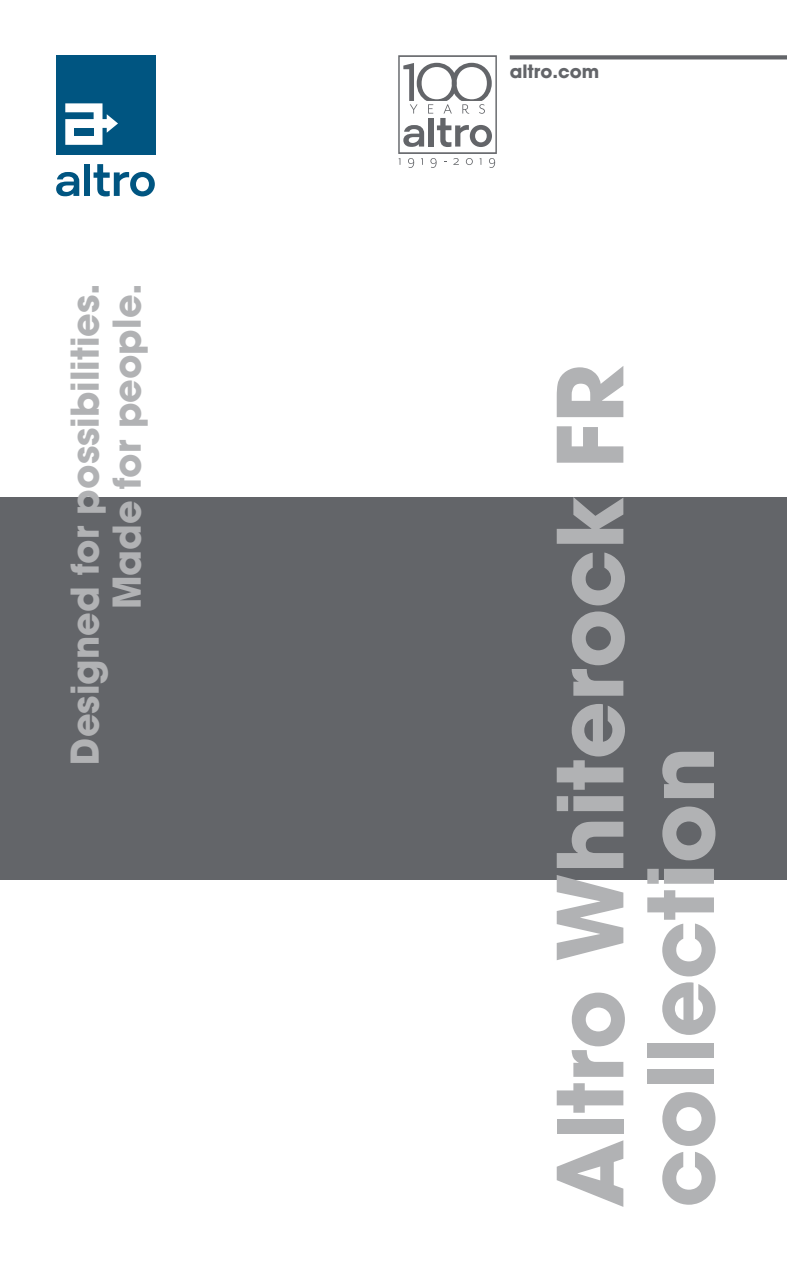
<style>
.page{position:relative;width:787px;height:1263px;background:#fff}
.page>*{position:absolute;margin:0;border:0;box-sizing:border-box;transform-origin:0 0}
.t1{font:700 90px/90.6px "Avant Garde";color:#b1b2b4}
.t2{font:700 37.5px/42px "Avant Garde";color:#b1b2b4;text-align:right}
.t3{font:700 18px "Avant Garde";color:#636569}
</style>
<div class="page">
<div style="left:0;top:497px;width:786px;height:383px;background:#636569"></div>
<svg style="left:510px;top:55px;width:277px;height:4px"></svg>
<div style="left:84px;top:164px;width:6px;height:32px;background:#005581"></div>
<svg style="left:56px;top:172px;width:23px;height:24px"></svg>
<svg style="left:93px;top:164px;width:62px;height:32px"></svg>
<div style="left:56px;top:55px;width:99px;height:99px;background:#005581"></div>
<svg style="left:65px;top:103px;width:53px;height:42px"></svg>
<div style="left:74px;top:128px;width:20px;height:8px;background:#005581"></div>
<svg style="left:398px;top:55px;width:99px;height:113px"></svg>
<p class="t2" style="left:64px;top:765px;width:483px;rotate:-90deg">Designed for possibilities.<br>Made for people.</p>
<p class="t3" style="left:510px;top:60px;width:91px">altro.com</p>
<h1 class="t1" style="left:544px;top:1208px;width:845px;rotate:-90deg">Altro Whiterock FR collection</h1>
</div>
